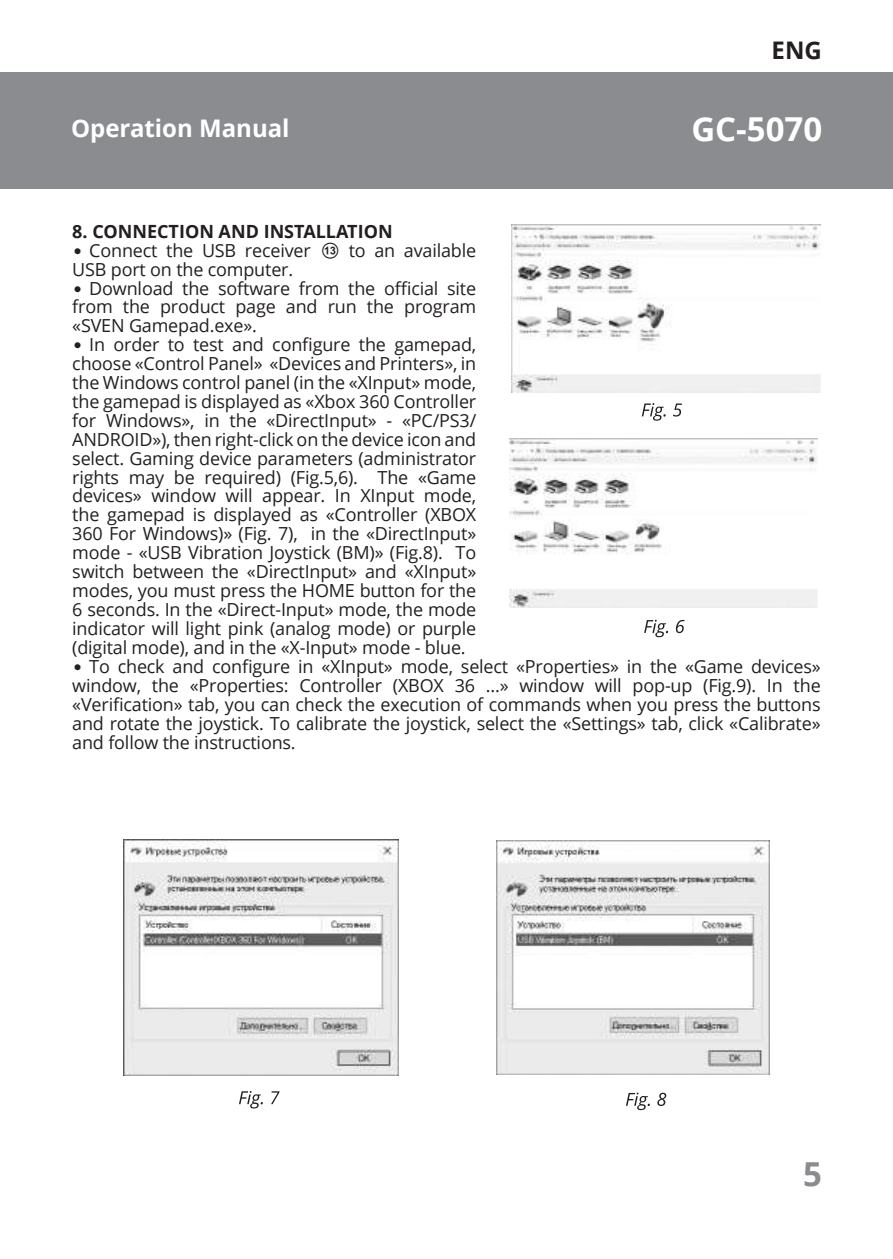
<style>
.page{position:relative;width:893px;height:1259px;background:#fff}
.page>*{position:absolute;margin:0;border:0;box-sizing:border-box;transform-origin:0 0}
.t1{font:700 33px "Open Sans";color:#fff}
.t2{font:700 33px "Open Sans";color:#8a8c8f}
.t3{font:700 24.3px "Open Sans";color:#fff}
.t4{font:700 24.3px "Open Sans";color:#231f20}
.t5{font:700 18.3px "Open Sans";color:#231f20}
.t6{font:18px/18.9px "Open Sans";letter-spacing:-.01em;color:#231f20;text-align:justify}
.s1{font-family:"Pragmatica";font-weight:700;font-size:16.5px}
.s2{font-family:"SVEN"}
</style>
<div class="page">
<div style="left:0;top:72px;width:893px;height:117px;background:#8a8c8f"></div>
<svg style="left:642px;top:403px;width:24px;height:18px"></svg>
<svg style="left:673px;top:403px;width:9px;height:13px"></svg>
<svg style="left:644px;top:620px;width:24px;height:17px"></svg>
<svg style="left:676px;top:620px;width:8px;height:13px"></svg>
<img style="left:512px;top:224px;width:309px;height:169px">
<img style="left:510px;top:438px;width:308px;height:169px">
<svg style="left:239px;top:1091px;width:24px;height:17px"></svg>
<svg style="left:271px;top:1091px;width:9px;height:13px"></svg>
<svg style="left:626px;top:1092px;width:24px;height:18px"></svg>
<svg style="left:657px;top:1092px;width:9px;height:14px"></svg>
<img style="left:123px;top:840px;width:275px;height:235px">
<img style="left:496px;top:841px;width:274px;height:234px">
<h2 class="t4" style="left:772px;top:33px;width:52px">ENG</h2>
<h2 class="t3" style="left:71px;top:111px;width:220px">Operation Manual</h2>
<h1 class="t1" style="left:691px;top:105px;width:132px">GC-5070</h1>
<p class="t5" style="left:72px;top:218px;width:322px">8. CONNECTION AND INSTALLATION</p>
<p class="t6" style="left:72px;top:240px;width:405px"><span class="s1">•</span> Connect the USB receiver <span class="s2">m</span> to an available<br>USB port on the computer.</p>
<p class="t6" style="left:72px;top:278px;width:405px"><span class="s1">•</span> Download the software from the official site from the product page and run the program «SVEN Gamepad.exe».</p>
<p class="t6" style="left:72px;top:335px;width:405px"><span class="s1">•</span> In order to test and configure the gamepad, choose «Control Panel» «Devices and Printers», in the Windows control panel (in the «XInput» mode, the gamepad is displayed as «Xbox 360 Controller for Windows», in the «DirectInput» - «PC/PS3/ ANDROID»), then right-click on the device icon and select. Gaming device parameters (administrator rights may be required) (Fig.5,6). The «Game devices» window will appear. In XInput mode, the gamepad is displayed as «Controller (XBOX 360 For Windows)» (Fig. 7), in the «DirectInput» mode - «USB Vibration Joystick (BM)» (Fig.8). To switch between the «DirectInput» and «XInput» modes, you must press the HOME button for the 6 seconds. In the «Direct-Input» mode, the mode indicator will light pink (analog mode) or purple (digital mode), and in the «X-Input» mode - blue.</p>
<p class="t6" style="left:72px;top:656px;width:750px"><span class="s1">•</span> To check and configure in «XInput» mode, select «Properties» in the «Game devices» window, the «Properties: Controller (XBOX 36 ...» window will pop-up (Fig.9). In the «Verification» tab, you can check the execution of commands when you press the buttons and rotate the joystick. To calibrate the joystick, select the «Settings» tab, click «Calibrate» and follow the instructions.</p>
<h1 class="t2" style="left:803px;top:1151px;width:20px">5</h1>
</div>
